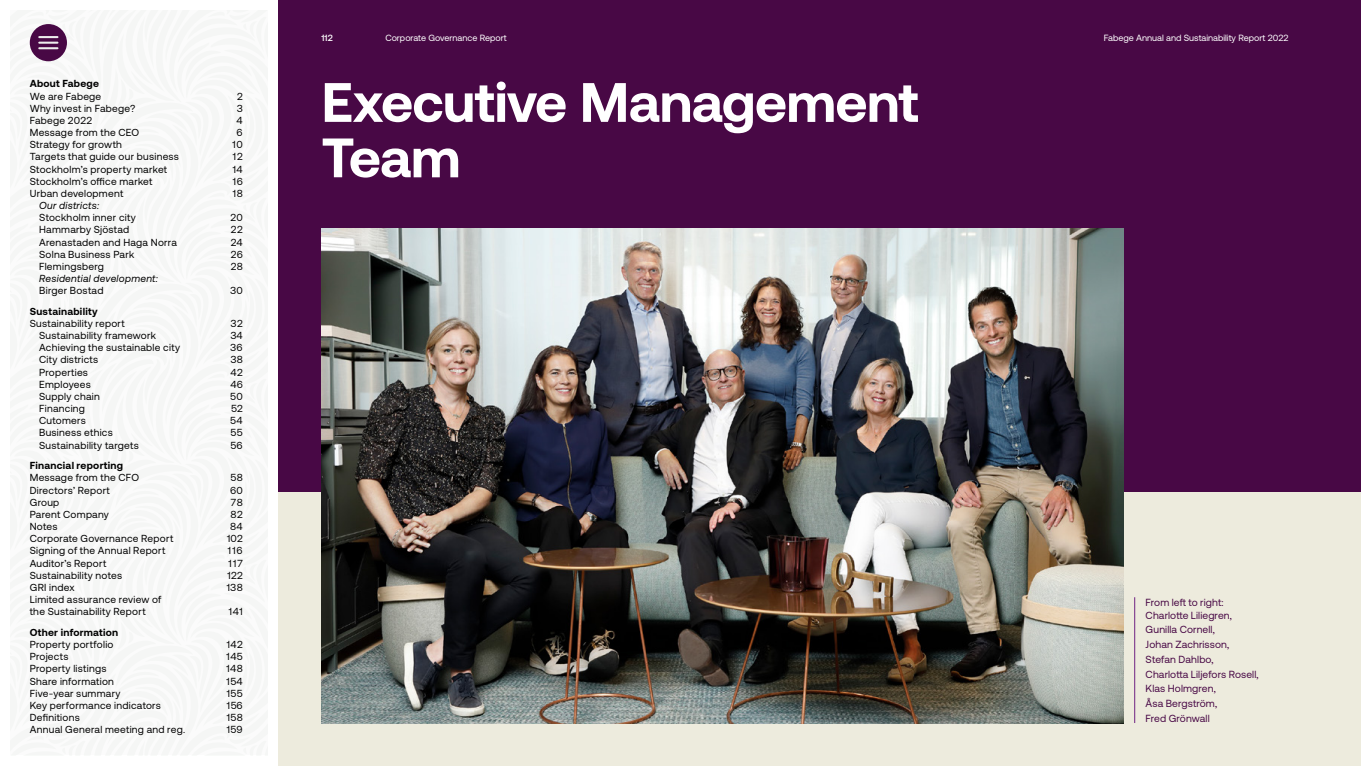
<style>
.page{position:relative;width:1361px;height:766px;background:#fff}
.page>*{position:absolute;margin:0;border:0;box-sizing:border-box;transform-origin:0 0}
.t1{font:700 55.35px/55.3px "Aeonik";letter-spacing:-.01em;color:#fff}
.t2{font:10.35px/14.7px "Aeonik";letter-spacing:.01em;color:#480845}
.t3{font:10.2px/12.1px "Aeonik";letter-spacing:.025em;color:#000}
.t4{font:700 10.2px "Aeonik";letter-spacing:.025em;color:#000}
.t5{font:italic 10.2px "Aeonik";letter-spacing:.025em;color:#000}
.t6{font:9px "Aeonik";color:#fff}
.t7{font:500 9px "Aeonik";color:#fff}
</style>
<div class="page">
<div style="left:278px;top:0;width:1083px;height:765px;background:#edebdd"></div>
<div style="left:278px;top:0;width:1083px;height:491px;background:#480845"></div>
<img style="left:321px;top:228px;width:802px;height:494px">
<hr style="left:1134px;top:597px;width:1px;height:125px;background:#702283">
<div style="left:11px;top:11px;width:257px;height:744px;background:#f5f7f5"></div>
<div style="left:30px;top:24px;width:37px;height:37px;background:#480845;border-radius:50%"></div>
<svg style="left:39px;top:36px;width:18px;height:13px"></svg>
<p class="t4" style="left:30px;top:78px;width:71px">About Fabege</p>
<p class="t3" style="left:30px;top:90px;width:73px">We are Fabege</p>
<p class="t3" style="left:237px;top:90px;width:7px">2</p>
<p class="t3" style="left:30px;top:102px;width:107px">Why invest in Fabege?</p>
<p class="t3" style="left:237px;top:102px;width:8px">3</p>
<p class="t3" style="left:30px;top:114px;width:64px">Fabege 2022</p>
<p class="t3" style="left:237px;top:114px;width:8px">4</p>
<p class="t3" style="left:30px;top:126px;width:111px">Message from the CEO</p>
<p class="t3" style="left:237px;top:126px;width:8px">6</p>
<p class="t3" style="left:30px;top:139px;width:94px">Strategy for growth</p>
<p class="t3" style="left:232px;top:139px;width:12px">10</p>
<p class="t3" style="left:30px;top:151px;width:151px">Targets that guide our business</p>
<p class="t3" style="left:233px;top:151px;width:11px">12</p>
<p class="t3" style="left:30px;top:163px;width:139px">Stockholm’s property market</p>
<p class="t3" style="left:233px;top:163px;width:11px">14</p>
<p class="t3" style="left:30px;top:175px;width:124px">Stockholm’s office market</p>
<p class="t3" style="left:233px;top:175px;width:12px">16</p>
<p class="t3" style="left:30px;top:187px;width:95px">Urban development</p>
<p class="t3" style="left:233px;top:187px;width:11px">18</p>
<p class="t5" style="left:39px;top:200px;width:61px">Our districts:</p>
<p class="t3" style="left:39px;top:211px;width:98px">Stockholm inner city</p>
<p class="t3" style="left:230px;top:211px;width:14px">20</p>
<p class="t3" style="left:39px;top:224px;width:92px">Hammarby Sjöstad</p>
<p class="t3" style="left:231px;top:224px;width:14px">22</p>
<p class="t3" style="left:39px;top:236px;width:139px">Arenastaden and Haga Norra</p>
<p class="t3" style="left:231px;top:236px;width:13px">24</p>
<p class="t3" style="left:39px;top:248px;width:97px">Solna Business Park</p>
<p class="t3" style="left:231px;top:248px;width:14px">26</p>
<p class="t3" style="left:39px;top:260px;width:66px">Flemingsberg</p>
<p class="t3" style="left:231px;top:260px;width:13px">28</p>
<p class="t5" style="left:39px;top:273px;width:120px">Residential development:</p>
<p class="t3" style="left:39px;top:284px;width:66px">Birger Bostad</p>
<p class="t3" style="left:230px;top:284px;width:14px">30</p>
<p class="t4" style="left:30px;top:305px;width:69px">Sustainability</p>
<p class="t3" style="left:30px;top:317px;width:97px">Sustainability report</p>
<p class="t3" style="left:231px;top:317px;width:14px">32</p>
<p class="t3" style="left:39px;top:329px;width:118px">Sustainability framework</p>
<p class="t3" style="left:230px;top:329px;width:14px">34</p>
<p class="t3" style="left:39px;top:341px;width:142px">Achieving the sustainable city</p>
<p class="t3" style="left:230px;top:341px;width:14px">36</p>
<p class="t3" style="left:39px;top:354px;width:61px">City districts</p>
<p class="t3" style="left:230px;top:354px;width:14px">38</p>
<p class="t3" style="left:39px;top:366px;width:50px">Properties</p>
<p class="t3" style="left:230px;top:366px;width:14px">42</p>
<p class="t3" style="left:39px;top:378px;width:53px">Employees</p>
<p class="t3" style="left:230px;top:378px;width:14px">46</p>
<p class="t3" style="left:39px;top:390px;width:62px">Supply chain</p>
<p class="t3" style="left:230px;top:390px;width:14px">50</p>
<p class="t3" style="left:39px;top:402px;width:47px">Financing</p>
<p class="t3" style="left:231px;top:402px;width:13px">52</p>
<p class="t3" style="left:39px;top:414px;width:48px">Cutomers</p>
<p class="t3" style="left:230px;top:414px;width:14px">54</p>
<p class="t3" style="left:39px;top:426px;width:75px">Business ethics</p>
<p class="t3" style="left:231px;top:426px;width:14px">55</p>
<p class="t3" style="left:39px;top:439px;width:101px">Sustainability targets</p>
<p class="t3" style="left:230px;top:439px;width:14px">56</p>
<p class="t4" style="left:30px;top:459px;width:95px">Financial reporting</p>
<p class="t3" style="left:30px;top:471px;width:111px">Message from the CFO</p>
<p class="t3" style="left:230px;top:471px;width:14px">58</p>
<p class="t3" style="left:30px;top:484px;width:82px">Directors’ Report</p>
<p class="t3" style="left:230px;top:484px;width:14px">60</p>
<p class="t3" style="left:30px;top:496px;width:31px">Group</p>
<p class="t3" style="left:231px;top:496px;width:13px">78</p>
<p class="t3" style="left:30px;top:508px;width:81px">Parent Company</p>
<p class="t3" style="left:230px;top:508px;width:14px">82</p>
<p class="t3" style="left:30px;top:520px;width:29px">Notes</p>
<p class="t3" style="left:230px;top:520px;width:14px">84</p>
<p class="t3" style="left:30px;top:532px;width:145px">Corporate Governance Report</p>
<p class="t3" style="left:227px;top:532px;width:17px">102</p>
<p class="t3" style="left:30px;top:544px;width:137px">Signing of the Annual Report</p>
<p class="t3" style="left:228px;top:544px;width:16px">116</p>
<p class="t3" style="left:30px;top:556px;width:78px">Auditor’s Report</p>
<p class="t3" style="left:228px;top:556px;width:16px">117</p>
<p class="t3" style="left:30px;top:569px;width:94px">Sustainability notes</p>
<p class="t3" style="left:227px;top:569px;width:17px">122</p>
<p class="t3" style="left:30px;top:581px;width:46px">GRI index</p>
<p class="t3" style="left:227px;top:581px;width:18px">138</p>
<p class="t3" style="left:30px;top:593px;width:133px">Limited assurance review of the Sustainability Report</p>
<p class="t3" style="left:229px;top:605px;width:16px">141</p>
<p class="t4" style="left:30px;top:626px;width:90px">Other information</p>
<p class="t3" style="left:30px;top:638px;width:85px">Property portfolio</p>
<p class="t3" style="left:227px;top:638px;width:18px">142</p>
<p class="t3" style="left:30px;top:650px;width:40px">Projects</p>
<p class="t3" style="left:227px;top:650px;width:18px">145</p>
<p class="t3" style="left:30px;top:662px;width:78px">Property listings</p>
<p class="t3" style="left:227px;top:662px;width:18px">148</p>
<p class="t3" style="left:30px;top:674px;width:86px">Share information</p>
<p class="t3" style="left:226px;top:674px;width:18px">154</p>
<p class="t3" style="left:30px;top:686px;width:92px">Five-year summary</p>
<p class="t3" style="left:227px;top:686px;width:18px">155</p>
<p class="t3" style="left:30px;top:699px;width:133px">Key performance indicators</p>
<p class="t3" style="left:227px;top:699px;width:17px">156</p>
<p class="t3" style="left:30px;top:711px;width:52px">Definitions</p>
<p class="t3" style="left:227px;top:711px;width:18px">158</p>
<p class="t3" style="left:30px;top:723px;width:157px">Annual General meeting and reg.</p>
<p class="t3" style="left:227px;top:723px;width:18px">159</p>
<p class="t7" style="left:321px;top:33px;width:13px">112</p>
<p class="t6" style="left:385px;top:33px;width:123px">Corporate Governance Report</p>
<p class="t6" style="left:1103px;top:33px;width:186px">Fabege Annual and Sustainability Report 2022</p>
<h1 class="t1" style="left:321px;top:74px;width:598px">Executive Management<br>Team</h1>
<p class="t2" style="left:1145px;top:595px;width:88px;line-height:12.9px">From left to right:<br>Charlotte Liliegren,</p>
<p class="t2" style="left:1145px;top:622px;width:115px">Gunilla Cornell,<br>Johan Zachrisson,<br>Stefan Dahlbo,<br>Charlotta Liljefors Rosell,<br>Klas Holmgren,<br>Åsa Bergström,<br>Fred Grönwall</p>
</div>
